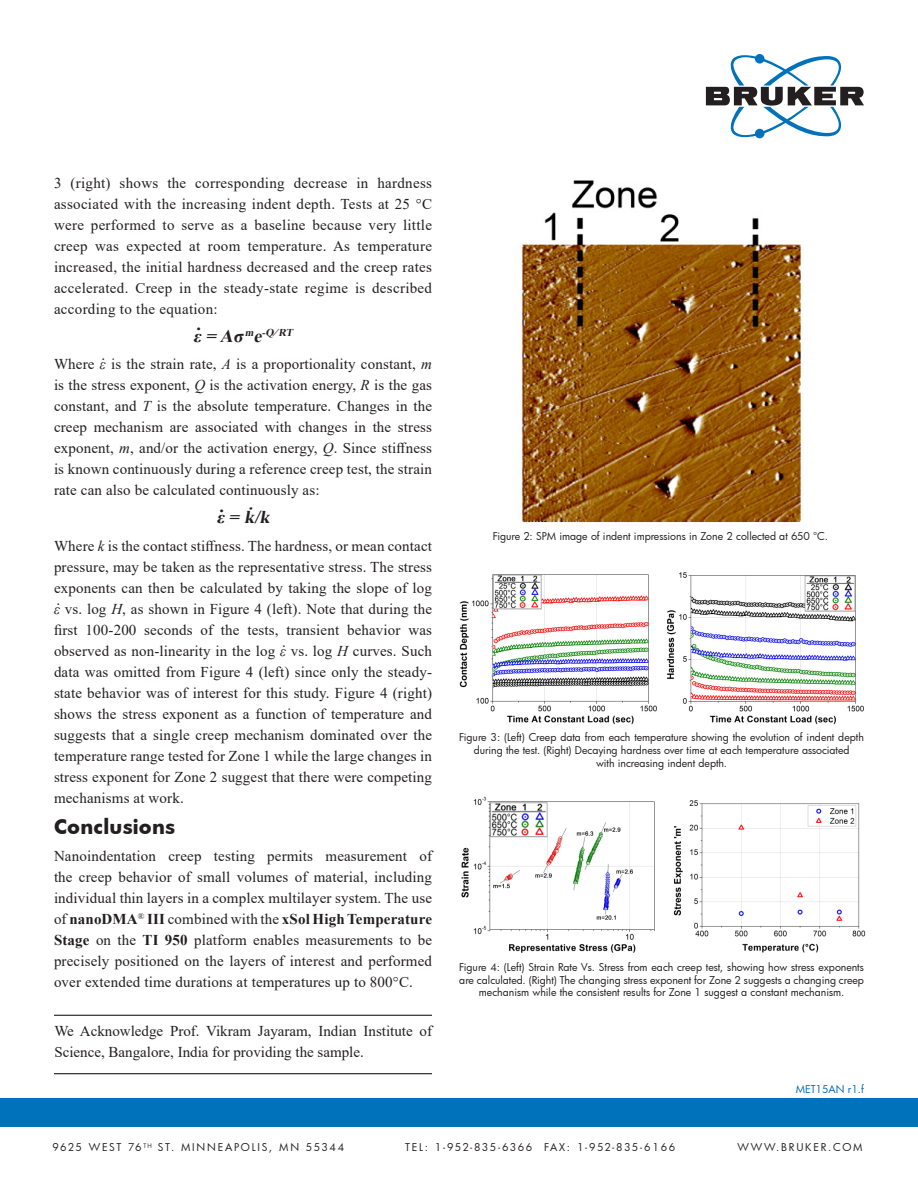
<style>
.page{position:relative;width:918px;height:1188px;background:#fff}
.page>*{position:absolute;margin:0;border:0;box-sizing:border-box;transform-origin:0 0}
.t1{font:700 19.5px "Futura";letter-spacing:.01em;color:#231f20}
.t2{font:italic 700 18px "Times New Roman";color:#231f20}
.t3{font:700 18px "Times New Roman";color:#231f20}
.t4{font:15px/21px "Times New Roman";letter-spacing:.01em;color:#231f20;text-align:justify}
.t5{font:10.5px/12.6px "Futura";color:#231f20;text-align:center}
.t6{font:10.5px "Futura";letter-spacing:.135em;color:#231f20}
.t7{font:10.5px "Futura";letter-spacing:.16em;color:#231f20}
.t8{font:10.5px "Futura";letter-spacing:.17em;color:#231f20}
.t9{font:10.5px "Futura";color:#0168b3}
.t10{font:italic 700 10.5px "Times New Roman";color:#231f20}
.s1{font-size:18px}
.s2{font-style:italic}
.s3{font-weight:700}
</style>
<div class="page">
<img style="left:461px;top:796px;width:194px;height:157px">
<img style="left:673px;top:800px;width:193px;height:153px">
<img style="left:521px;top:180px;width:281px;height:343px">
<img style="left:459px;top:574px;width:198px;height:150px">
<img style="left:666px;top:572px;width:198px;height:152px">
<hr style="left:54px;top:1015px;width:378px;height:1px;background:#000">
<hr style="left:54px;top:1073px;width:378px;height:1px;background:#000">
<svg style="left:706px;top:54px;width:158px;height:84px"></svg>
<div style="left:0;top:1098px;width:918px;height:29px;background:#0072bc"></div>
<p class="t4" style="left:54px;top:172px;width:380px">3 (right) shows the corresponding decrease in hardness associated with the increasing indent depth. Tests at 25 °C were performed to serve as a baseline because very little creep was expected at room temperature. As temperature increased, the initial hardness decreased and the creep rates accelerated. Creep in the steady-state regime is described according to the equation:</p>
<p class="t10" style="left:193px;top:325px;width:103px"><span class="s1">ε = Aσ</span>m<span class="s1">e</span>-Q⁄ RT</p>
<p class="t4" style="left:54px;top:353px;width:380px">Where <span class="s2">ε</span> is the strain rate, <span class="s2">A</span> is a proportionality constant, <span class="s2">m </span>is the stress exponent, <span class="s2">Q</span> is the activation energy, <span class="s2">R</span> is the gas constant, and <span class="s2">T</span> is the absolute temperature. Changes in the creep mechanism are associated with changes in the stress exponent, <span class="s2">m</span>, and/or the activation energy, <span class="s2">Q</span>. Since stiffness is known continuously during a reference creep test, the strain rate can also be calculated continuously as:</p>
<p class="t2" style="left:216px;top:504px;width:59px">ε = k̇ /k</p>
<p class="t4" style="left:54px;top:535px;width:380px">Where <span class="s2">k</span> is the contact stiffness. The hardness, or mean contact pressure, may be taken as the representative stress. The stress exponents can then be calculated by taking the slope of log <span class="s2">ε</span> vs. log <span class="s2">H</span>, as shown in Figure 4 (left). Note that during the first 100-200 seconds of the tests, transient behavior was observed as non-linearity in the log <span class="s2">ε</span> vs. log <span class="s2">H</span> curves. Such data was omitted from Figure 4 (left) since only the steady&shy;state behavior was of interest for this study. Figure 4 (right) shows the stress exponent as a function of temperature and suggests that a single creep mechanism dominated over the temperature range tested for Zone 1 while the large changes in stress exponent for Zone 2 suggest that there were competing mechanisms at work.</p>
<p class="t1" style="left:54px;top:813px;width:123px">Conclusions</p>
<p class="t4" style="left:54px;top:845px;width:380px">Nanoindentation creep testing permits measurement of the creep behavior of small volumes of material, including individual thin layers in a complex multilayer system. The use of <span class="s3">nanoDMA</span><sup>®</sup> <span class="s3">III</span> combined with the <span class="s3">xSol High Temperature Stage</span> on the <span class="s3">TI 950</span> platform enables measurements to be precisely positioned on the layers of interest and performed over extended time durations at temperatures up to 800°C.</p>
<p class="t3" style="left:196px;top:311px;width:6px">.</p>
<p class="t4" style="left:102px;top:344px;width:5px">.</p>
<p class="t3" style="left:220px;top:493px;width:6px">.</p>
<p class="t4" style="left:56px;top:589px;width:5px">.</p>
<p class="t4" style="left:282px;top:631px;width:5px">.</p>
<p class="t4" style="left:54px;top:1020px;width:379px">We Acknowledge Prof. Vikram Jayaram, Indian Institute of<br>Science, Bangalore, India for providing the sample.</p>
<p class="t5" style="left:493px;top:530px;width:337px">Figure 2: SPM image of indent impressions in Zone 2 collected at 650 °C.</p>
<p class="t5" style="left:459px;top:731px;width:406px">Figure 3: (Left) Creep data from each temperature showing the evolution of indent depth during the test. (Right) Decaying hardness over time at each temperature associated</p>
<p class="t5" style="left:596px;top:756px;width:132px">with increasing indent depth.</p>
<p class="t5" style="left:459px;top:961px;width:406px">Figure 4: (Left) Strain Rate Vs. Stress from each creep test, showing how stress exponents are calculated. (Right) The changing stress exponent for Zone 2 suggests a changing creep mechanism while the consistent results for Zone 1 suggest a constant mechanism.</p>
<p class="t9" style="left:796px;top:1082px;width:70px">MET15AN r1.f</p>
<p class="t7" style="left:52px;top:1140px;width:293px">9625 WEST 76 <sup>TH</sup> ST. MINNEAPOLIS, MN 55344</p>
<p class="t6" style="left:405px;top:1140px;width:272px">TEL: 1-952-835-6366 FAX: 1-952-835-6166</p>
<p class="t8" style="left:738px;top:1140px;width:126px">WWW.BRUKER.COM</p>
</div>
